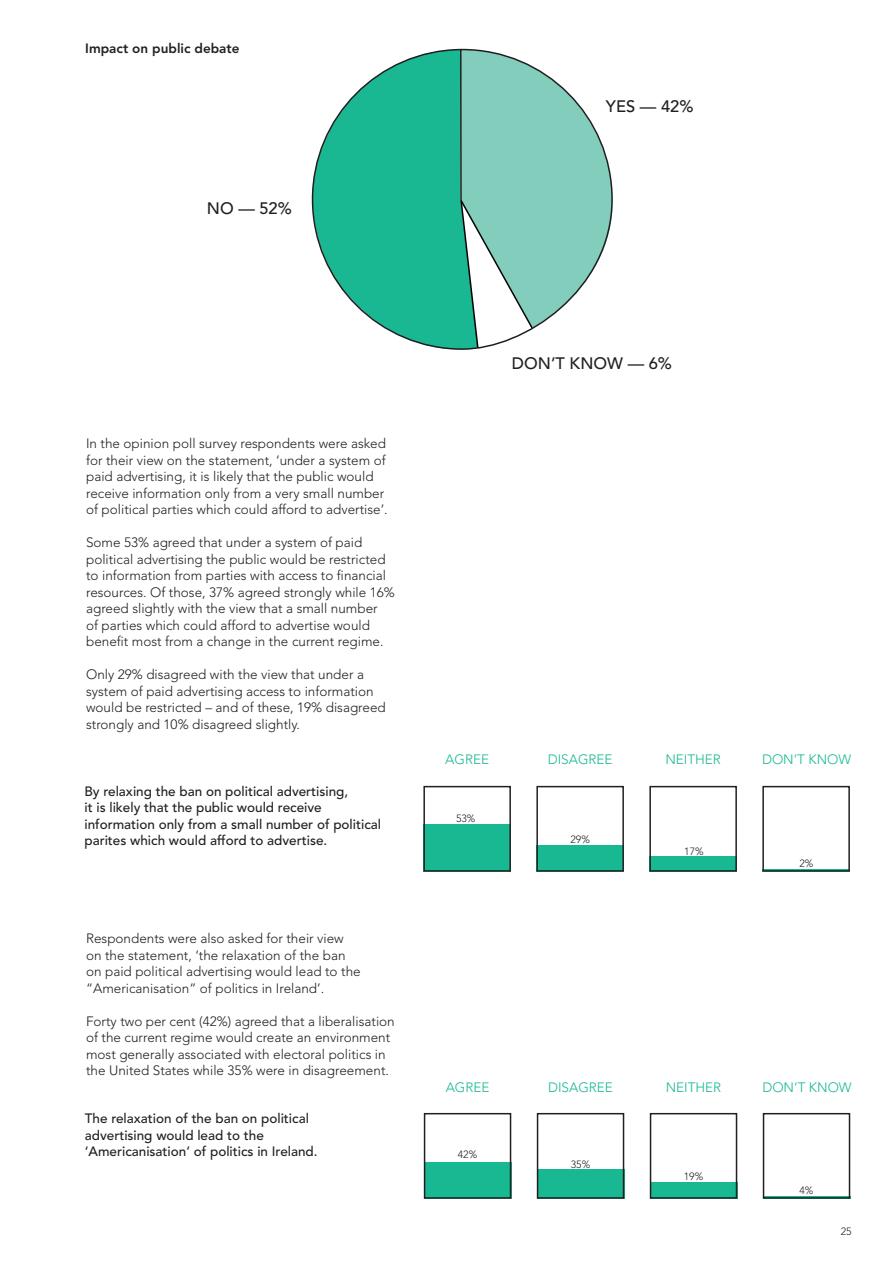
<style>
.page{position:relative;width:893px;height:1263px;background:#fff}
.page>*{position:absolute;margin:0;border:0;box-sizing:border-box;transform-origin:0 0}
.t1{font:500 16.5px "Avenir LT";color:#231f20}
.t2{font:300 13.5px/16.5px "Avenir LT";color:#231f20}
.t3{font:500 13.5px/16.5px "Avenir LT";color:#231f20}
.t4{font:300 13.5px "Avenir LT";color:#18b892}
.t5{font:800 13.5px "Avenir LT";color:#231f20}
.t6{font:300 10.5px "Avenir LT";color:#231f20}
</style>
<div class="page">
<svg style="left:312px;top:59px;width:162px;height:291px"></svg>
<svg style="left:408px;top:49px;width:205px;height:300px"></svg>
<div style="left:537px;top:846px;width:87px;height:26px;background:#18b892"></div>
<div style="left:649px;top:856px;width:88px;height:16px;background:#18b892"></div>
<div style="left:536px;top:786px;width:88px;height:86px;border:2px solid #231f20"></div>
<div style="left:649px;top:786px;width:88px;height:86px;border:2px solid #231f20"></div>
<div style="left:762px;top:786px;width:88px;height:86px;border:2px solid #231f20"></div>
<div style="left:423px;top:824px;width:88px;height:48px;background:#18b892"></div>
<div style="left:423px;top:786px;width:88px;height:86px;border:2px solid #231f20"></div>
<div style="left:537px;top:1169px;width:87px;height:30px;background:#18b892"></div>
<div style="left:650px;top:1182px;width:87px;height:17px;background:#18b892"></div>
<div style="left:537px;top:1113px;width:87px;height:86px;border:2px solid #231f20"></div>
<div style="left:650px;top:1113px;width:87px;height:86px;border:2px solid #231f20"></div>
<div style="left:763px;top:1113px;width:87px;height:86px;border:2px solid #231f20"></div>
<div style="left:424px;top:1162px;width:87px;height:37px;background:#18b892"></div>
<div style="left:424px;top:1113px;width:87px;height:86px;border:2px solid #231f20"></div>
<p class="t5" style="left:85px;top:40px;width:156px">Impact on public debate</p>
<p class="t1" style="left:207px;top:199px;width:86px">NO — 52%</p>
<p class="t1" style="left:606px;top:97px;width:89px">YES — 42%</p>
<p class="t2" style="left:86px;top:435px;width:303px">In the opinion poll survey respondents were asked for their view on the statement, ‘under a system of paid advertising, it is likely that the public would receive information only from a very small number of political parties which could afford to advertise’.</p>
<p class="t2" style="left:86px;top:534px;width:310px">Some 53% agreed that under a system of paid political advertising the public would be restricted to information from parties with access to financial resources. Of those, 37% agreed strongly while 16% agreed slightly with the view that a small number<br>of parties which could afford to advertise would benefit most from a change in the current regime.</p>
<p class="t2" style="left:86px;top:666px;width:301px">Only 29% disagreed with the view that under a system of paid advertising access to information would be restricted – and of these, 19% disagreed strongly and 10% disagreed slightly.</p>
<p class="t3" style="left:84px;top:783px;width:298px">By relaxing the ban on political advertising,<br>it is likely that the public would receive information only from a small number of political parites which would afford to advertise.</p>
<p class="t2" style="left:86px;top:930px;width:276px">Respondents were also asked for their view on the statement, ‘the relaxation of the ban on paid political advertising would lead to the “Americanisation” of politics in Ireland’.</p>
<p class="t2" style="left:86px;top:1013px;width:310px">Forty two per cent (42%) agreed that a liberalisation of the current regime would create an environment most generally associated with electoral politics in the United States while 35% were in disagreement.</p>
<p class="t3" style="left:85px;top:1111px;width:234px">The relaxation of the ban on political advertising would lead to the ‘Americanisation’ of politics in Ireland.</p>
<p class="t1" style="left:512px;top:354px;width:162px">DON’T KNOW — 6%</p>
<p class="t4" style="left:445px;top:751px;width:45px">AGREE</p>
<p class="t4" style="left:548px;top:751px;width:66px">DISAGREE</p>
<p class="t4" style="left:665px;top:751px;width:57px">NEITHER</p>
<p class="t4" style="left:762px;top:751px;width:91px">DON’T KNOW</p>
<p class="t6" style="left:456px;top:812px;width:21px">53%</p>
<p class="t6" style="left:570px;top:833px;width:21px">29%</p>
<p class="t6" style="left:684px;top:845px;width:21px">17%</p>
<p class="t6" style="left:799px;top:858px;width:16px">2%</p>
<p class="t4" style="left:446px;top:1080px;width:45px">AGREE</p>
<p class="t4" style="left:548px;top:1080px;width:66px">DISAGREE</p>
<p class="t4" style="left:666px;top:1080px;width:57px">NEITHER</p>
<p class="t4" style="left:762px;top:1080px;width:91px">DON’T KNOW</p>
<p class="t6" style="left:458px;top:1149px;width:21px">42%</p>
<p class="t6" style="left:571px;top:1158px;width:21px">35%</p>
<p class="t6" style="left:684px;top:1170px;width:21px">19%</p>
<p class="t6" style="left:799px;top:1184px;width:16px">4%</p>
<p class="t6" style="left:841px;top:1225px;width:12px">25</p>
</div>
